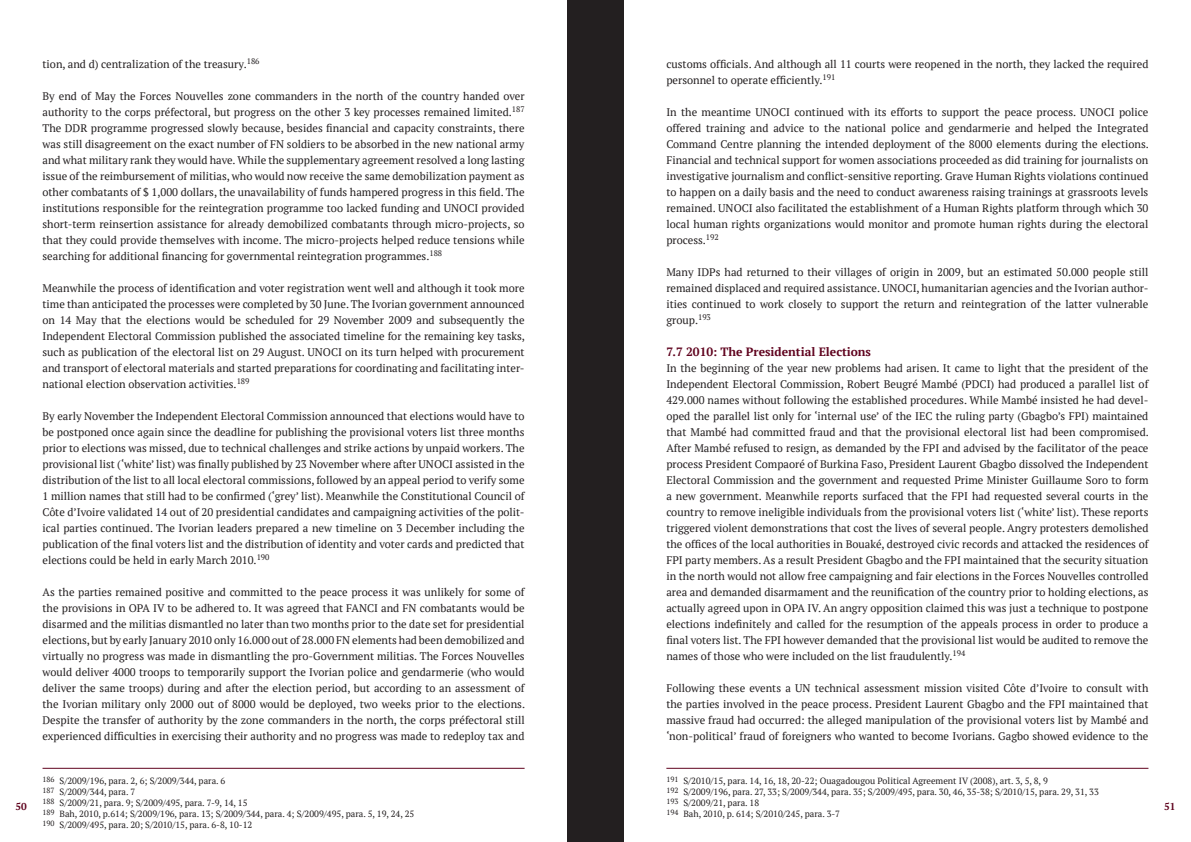
<style>
.page{position:relative;width:1191px;height:842px;background:#fff}
.page>*{position:absolute;margin:0;border:0;box-sizing:border-box;transform-origin:0 0}
.t1{font:700 12px "PT Serif";color:#5f031e}
.Body{font:11px/16px "PT Serif";color:#231f20;text-align:justify}
.t2{font:700 10px "PT Serif";color:#5f031e}
.Footnote{font:9px "PT Serif";color:#231f20}
</style>
<div class="page">
<hr style="left:43px;top:768px;width:481px;height:1px;background:#5f031e">
<hr style="left:666px;top:768px;width:482px;height:1px;background:#5f031e">
<div style="left:567px;top:0;width:28px;height:842px;background:#231f20"></div>
<div style="left:595px;top:0;width:29px;height:842px;background:#231f20"></div>
<p class="Body" style="left:43px;top:56px;width:218px">tion, and d) centralization of the treasury.<sup>186</sup></p>
<p class="Body" style="left:43px;top:88px;width:483px">By end of May the Forces Nouvelles zone commanders in the north of the country handed over authority to the corps préfectoral, but progress on the other 3 key processes remained limited.<sup>187<br></sup>The DDR programme progressed slowly because, besides financial and capacity constraints, there was still disagreement on the exact number of FN soldiers to be absorbed in the new national army and what military rank they would have. While the supplementary agreement resolved a long lasting issue of the reimbursement of militias, who would now receive the same demobilization payment as other combatants of $ 1,000 dollars, the unavailability of funds hampered progress in this field. The institutions responsible for the reintegration programme too lacked funding and UNOCI provided short-term reinsertion assistance for already demobilized combatants through micro-projects, so that they could provide themselves with income. The micro-projects helped reduce tensions while searching for additional financing for governmental reintegration programmes.<sup>188</sup></p>
<p class="Body" style="left:43px;top:280px;width:484px">Meanwhile the process of identification and voter registration went well and although it took more time than anticipated the processes were completed by 30 June. The Ivorian government announced on 14 May that the elections would be scheduled for 29 November 2009 and subsequently the Independent Electoral Commission published the associated timeline for the remaining key tasks, such as publication of the electoral list on 29 August. UNOCI on its turn helped with procurement and transport of electoral materials and started preparations for coordinating and facilitating inter&shy;national election observation activities.<sup>189</sup></p>
<p class="Body" style="left:43px;top:408px;width:483px">By early November the Independent Electoral Commission announced that elections would have to be postponed once again since the deadline for publishing the provisional voters list three months prior to elections was missed, due to technical challenges and strike actions by unpaid workers. The provisional list (‘white’ list) was finally published by 23 November where after UNOCI assisted in the distribution of the list to all local electoral commissions, followed by an appeal period to verify some 1 million names that still had to be confirmed (‘grey’ list). Meanwhile the Constitutional Council of Côte d’Ivoire validated 14 out of 20 presidential candidates and campaigning activities of the polit&shy;ical parties continued. The Ivorian leaders prepared a new timeline on 3 December including the publication of the final voters list and the distribution of identity and voter cards and predicted that elections could be held in early March 2010.<sup>190</sup></p>
<p class="Body" style="left:43px;top:584px;width:484px">As the parties remained positive and committed to the peace process it was unlikely for some of the provisions in OPA IV to be adhered to. It was agreed that FANCI and FN combatants would be disarmed and the militias dismantled no later than two months prior to the date set for presidential elections, but by early January 2010 only 16.000 out of 28.000 FN elements had been demobilized and virtually no progress was made in dismantling the pro-Government militias. The Forces Nouvelles would deliver 4000 troops to temporarily support the Ivorian police and gendarmerie (who would deliver the same troops) during and after the election period, but according to an assessment of the Ivorian military only 2000 out of 8000 would be deployed, two weeks prior to the elections.<br>Despite the transfer of authority by the zone commanders in the north, the corps préfectoral still experienced difficulties in exercising their authority and no progress was made to redeploy tax and</p>
<p class="Footnote" style="left:43px;top:775px;width:184px"><sup>186</sup> S/2009/196, para. 2, 6; S/2009/344, para. 6</p>
<p class="Footnote" style="left:43px;top:786px;width:94px"><sup>187</sup> S/2009/344, para. 7</p>
<p class="Footnote" style="left:43px;top:797px;width:206px"><sup>188</sup> S/2009/21, para. 9; S/2009/495, para. 7-9, 14, 15</p>
<p class="Footnote" style="left:43px;top:808px;width:373px"><sup>189</sup> Bah, 2010, p.614; S/2009/196, para. 13; S/2009/344, para. 4; S/2009/495, para. 5, 19, 24, 25</p>
<p class="Footnote" style="left:43px;top:819px;width:211px"><sup>190</sup> S/2009/495, para. 20; S/2010/15, para. 6-8, 10-12</p>
<p class="Body" style="left:666px;top:56px;width:483px">customs officials. And although all 11 courts were reopened in the north, they lacked the required personnel to operate efficiently.<sup>191</sup></p>
<p class="Body" style="left:666px;top:104px;width:484px">In the meantime UNOCI continued with its efforts to support the peace process. UNOCI police offered training and advice to the national police and gendarmerie and helped the Integrated Command Centre planning the intended deployment of the 8000 elements during the elections.<br>Financial and technical support for women associations proceeded as did training for journalists on investigative journalism and conflict-sensitive reporting. Grave Human Rights violations continued to happen on a daily basis and the need to conduct awareness raising trainings at grassroots levels remained. UNOCI also facilitated the establishment of a Human Rights platform through which 30 local human rights organizations would monitor and promote human rights during the electoral process.<sup>192</sup></p>
<p class="Body" style="left:666px;top:264px;width:483px">Many IDPs had returned to their villages of origin in 2009, but an estimated 50.000 people still remained displaced and required assistance. UNOCI, humanitarian agencies and the Ivorian author&shy;ities continued to work closely to support the return and reintegration of the latter vulnerable group.<sup>193</sup></p>
<h2 class="t1" style="left:666px;top:344px;width:206px">7.7 2010: The Presidential Elections</h2>
<p class="Body" style="left:666px;top:360px;width:484px">In the beginning of the year new problems had arisen. It came to light that the president of the Independent Electoral Commission, Robert Beugré Mambé (PDCI) had produced a parallel list of 429.000 names without following the established procedures. While Mambé insisted he had devel&shy;oped the parallel list only for ‘internal use’ of the IEC the ruling party (Gbagbo’s FPI) maintained that Mambé had committed fraud and that the provisional electoral list had been compromised.<br>After Mambé refused to resign, as demanded by the FPI and advised by the facilitator of the peace process President Compaoré of Burkina Faso, President Laurent Gbagbo dissolved the Independent Electoral Commission and the government and requested Prime Minister Guillaume Soro to form a new government. Meanwhile reports surfaced that the FPI had requested several courts in the country to remove ineligible individuals from the provisional voters list (‘white’ list). These reports triggered violent demonstrations that cost the lives of several people. Angry protesters demolished the offices of the local authorities in Bouaké, destroyed civic records and attacked the residences of FPI party members. As a result President Gbagbo and the FPI maintained that the security situation in the north would not allow free campaigning and fair elections in the Forces Nouvelles controlled area and demanded disarmament and the reunification of the country prior to holding elections, as actually agreed upon in OPA IV. An angry opposition claimed this was just a technique to postpone elections indefinitely and called for the resumption of the appeals process in order to produce a final voters list. The FPI however demanded that the provisional list would be audited to remove the names of those who were included on the list fraudulently.<sup>194</sup></p>
<p class="Body" style="left:666px;top:680px;width:483px">Following these events a UN technical assessment mission visited Côte d’Ivoire to consult with the parties involved in the peace process. President Laurent Gbagbo and the FPI maintained that massive fraud had occurred: the alleged manipulation of the provisional voters list by Mambé and ‘non-political’ fraud of foreigners who wanted to become Ivorians. Gagbo showed evidence to the</p>
<p class="Footnote" style="left:666px;top:775px;width:383px"><sup>191</sup> S/2010/15, para. 14, 16, 18, 20-22; Ouagadougou Political Agreement IV (2008), art. 3, 5, 8, 9</p>
<p class="Footnote" style="left:666px;top:786px;width:434px"><sup>192</sup> S/2009/196, para. 27, 33; S/2009/344, para. 35; S/2009/495, para. 30, 46, 35-38; S/2010/15, para. 29, 31, 33</p>
<p class="Footnote" style="left:666px;top:797px;width:94px"><sup>193</sup> S/2009/21, para. 18</p>
<p class="Footnote" style="left:666px;top:808px;width:175px"><sup>194</sup> Bah, 2010, p. 614; S/2010/245, para. 3-7</p>
<p class="t2" style="left:16px;top:800px;width:13px">50</p>
<p class="t2" style="left:1164px;top:800px;width:13px">51</p>
</div>
